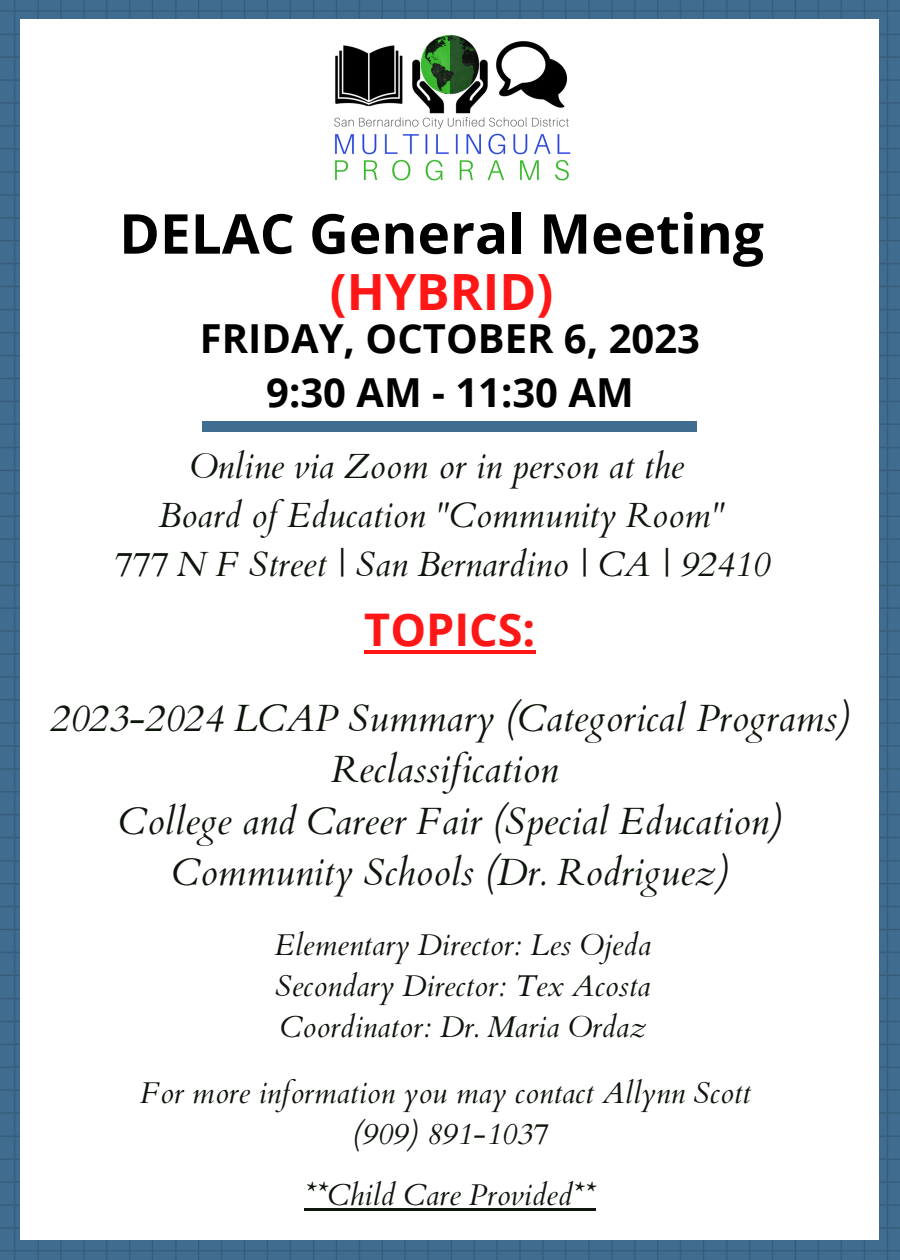
<style>
.page{position:relative;width:900px;height:1260px;background:#fff}
.page>*{position:absolute;margin:0;border:0;box-sizing:border-box;transform-origin:0 0}
.t1{font:700 55px "Open Sans";color:#000}
.t2{font:700 50px "Open Sans";color:#ff1616}
.t3{font:700 45px "Open Sans";color:#ff1616}
.t4{font:700 40px "Open Sans";color:#000}
.t5{font:italic 38px "Cardo";color:#0e150c}
.t6{font:italic 35px "Cardo";color:#0e150c}
.t7{font:italic 30px "Cardo";color:#0e150c}
</style>
<div class="page">
<img style="left:0;top:0;width:900px;height:1260px">
<div style="left:20px;top:19px;width:859px;height:1221px;background:#fff"></div>
<div style="left:202px;top:422px;width:495px;height:9px;background:#406c8f"></div>
<img style="left:334px;top:34px;width:237px;height:147px">
<hr style="left:364px;top:650px;width:172px;height:3px;background:#ff1616">
<hr style="left:304px;top:1208px;width:292px;height:2px;background:#0e150c">
<p class="t1" style="left:119px;top:195px;width:646px">DELAC General Meeting</p>
<p class="t2" style="left:330px;top:256px;width:225px">(HYBRID)</p>
<p class="t4" style="left:200px;top:310px;width:502px">FRIDAY, OCTOBER 6, 2023</p>
<p class="t4" style="left:266px;top:364px;width:369px">9:30 AM - 11:30 AM</p>
<p class="t6" style="left:189px;top:444px;width:496px">Online via Zoom or in person at the</p>
<p class="t6" style="left:159px;top:493px;width:568px">Board of Education "Community Room"</p>
<p class="t6" style="left:113px;top:541px;width:658px">777 N F Street | San Bernardino | CA | 92410</p>
<p class="t3" style="left:364px;top:598px;width:173px">TOPICS:</p>
<p class="t5" style="left:50px;top:693px;width:801px">2023-2024 LCAP Summary (Categorical Programs)</p>
<p class="t5" style="left:331px;top:745px;width:229px">Reclassification</p>
<p class="t5" style="left:118px;top:796px;width:665px">College and Career Fair (Special Education)</p>
<p class="t5" style="left:172px;top:848px;width:558px">Community Schools (Dr. Rodriguez)</p>
<p class="t7" style="left:275px;top:925px;width:378px">Elementary Director: Les Ojeda</p>
<p class="t7" style="left:275px;top:966px;width:377px">Secondary Director: Tex Acosta</p>
<p class="t7" style="left:280px;top:1008px;width:368px">Coordinator: Dr. Maria Ordaz</p>
<p class="t7" style="left:140px;top:1073px;width:612px">For more information you may contact Allynn Scott</p>
<p class="t7" style="left:352px;top:1114px;width:197px">(909) 891-1037</p>
<p class="t7" style="left:304px;top:1176px;width:293px">**Child Care Provided**</p>
</div>
